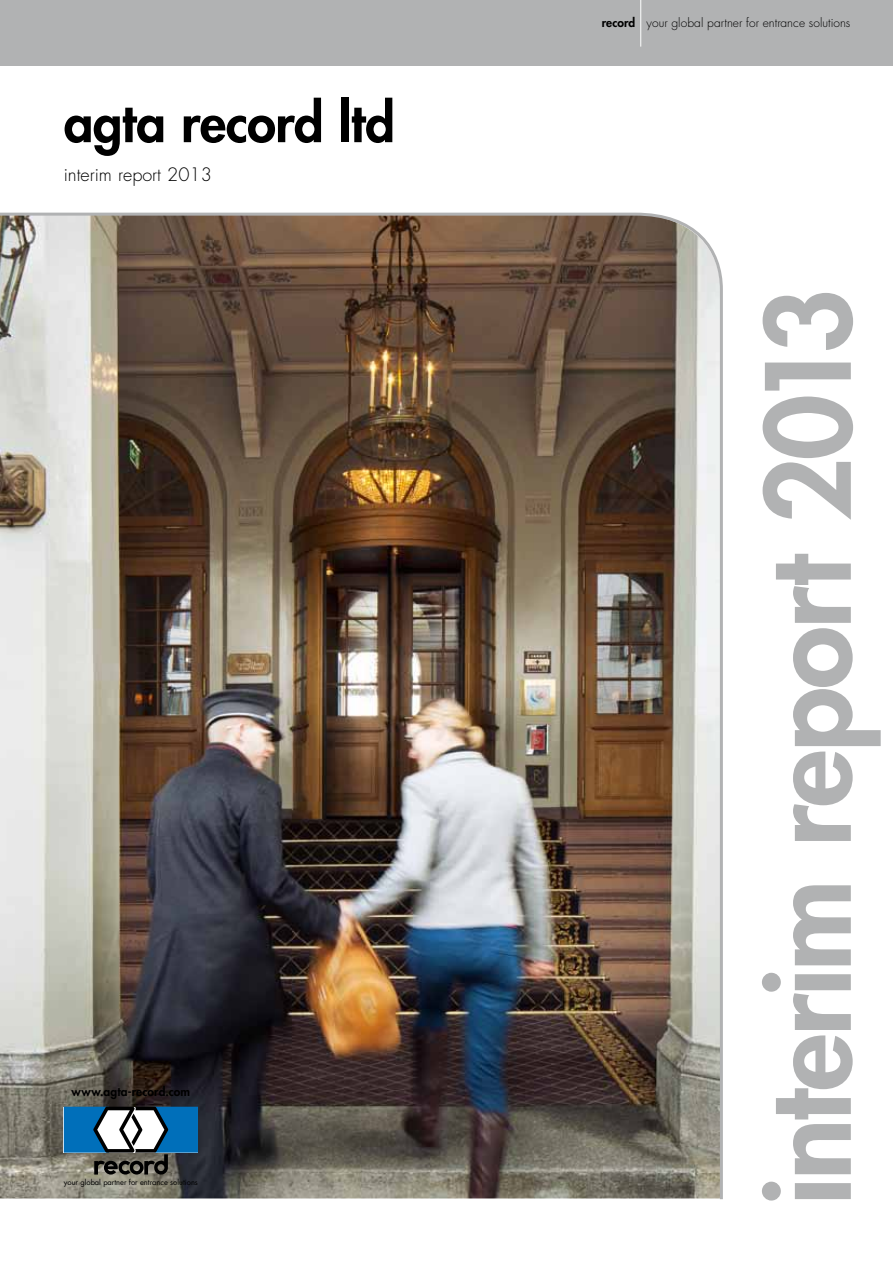
<style>
.page{position:relative;width:893px;height:1263px;background:#fff}
.page>*{position:absolute;margin:0;border:0;box-sizing:border-box;transform-origin:0 0}
.t1{font:800 114px "Futura Std";letter-spacing:-.03em;color:#b1b2b3}
.t2{font:800 52.5px "Futura Std";letter-spacing:-.01em;color:#000}
.t3{font:300 18px "Futura Std";color:#000}
.t4{font:300 12px "Futura Std";letter-spacing:.005em;color:#000}
.t5{font:800 12px "Futura Std";letter-spacing:.01em;color:#000}
.t6{font:7.5px "Futura Std";color:#000}
.s1{font-weight:800}
</style>
<div class="page">
<div style="left:0;top:0;width:893px;height:66px;background:#b1b2b3"></div>
<img style="left:0;top:212px;width:723px;height:988px">
<hr style="left:640px;top:0;width:1px;height:47px;background:#fff">
<svg style="left:64px;top:1107px;width:134px;height:67px"></svg>
<h2 class="t2" style="left:64px;top:90px;width:333px">agta record ltd</h2>
<h3 class="t3" style="left:64px;top:163px;width:150px">interim report 2013</h3>
<p class="t5" style="left:72px;top:1083px;width:120px">www.agta-record.com</p>
<p class="t6" style="left:64px;top:1177px;width:136px">your global partner for entrance solutions</p>
<p class="t4" style="left:602px;top:16px;width:250px"><span class="s1">record</span> your global partner for entrance solutions</p>
<h1 class="t1" style="left:737px;top:1205px;width:919px;rotate:-90deg">interim report 2013</h1>
</div>
